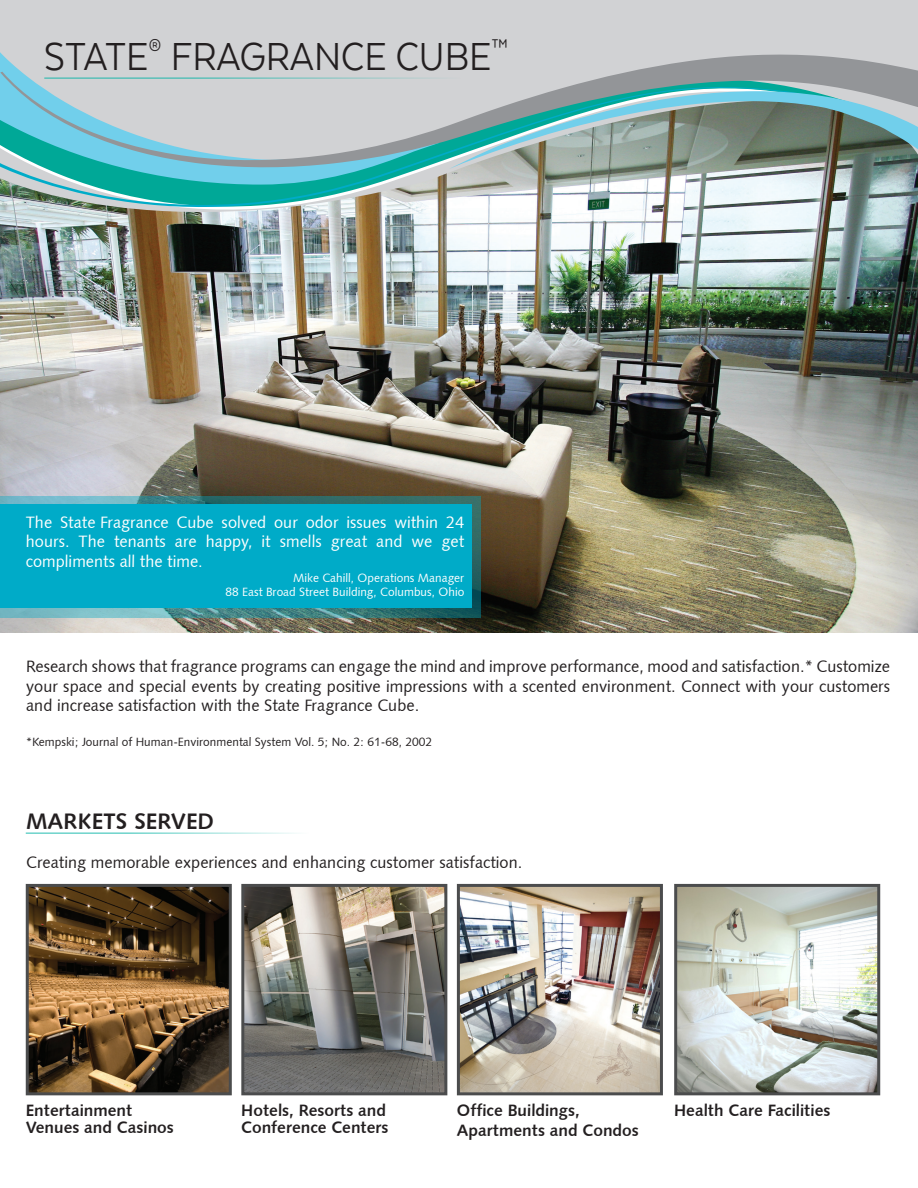
<style>
.page{position:relative;width:918px;height:1188px;background:#fff}
.page>*{position:absolute;margin:0;border:0;box-sizing:border-box;transform-origin:0 0}
.t1{font:45px "Texta Narrow";color:#231f20}
.t2{font:22.5px "Humanist 531 BT Bold A";color:#231f20}
.t3{font:16.5px/19.8px "Humanist 531 BT Roman A";color:#231f20;text-align:justify}
.t4{font:16.5px "Humanist 531 BT Bold A";color:#231f20}
.t5{font:16.5px/19.8px "Humanist 531 BT Roman A";color:#fff;text-align:justify}
.t6{font:12px "Humanist 531 BT Roman A";color:#fff}
.t7{font:12px "Humanist 531 BT Roman A";color:#231f20}
</style>
<div class="page">
<img style="left:0;top:212px;width:918px;height:421px">
<div style="left:0;top:0;width:918px;height:212px;background:#d1d2d4"></div>
<img style="left:0;top:207px;width:918px;height:3px">
<svg style="left:855px;top:169px;width:63px;height:38px;background:#8ba0a2"></svg>
<hr style="left:0;top:50px;width:439px;height:4px;background:#d1d2d4">
<svg style="left:0;top:54px;width:918px;height:37px;background:#bbc1c3"></svg>
<svg style="left:0;top:87px;width:855px;height:120px;background:#9ac4c6"></svg>
<svg style="left:449px;top:91px;width:469px;height:78px;background:#7f9e9a"></svg>
<hr style="left:44px;top:77px;width:518px;height:2px;background:#00b2a3">
<hr style="left:26px;top:832px;width:352px;height:2px;background:#00b2a3">
<img style="left:245px;top:888px;width:198px;height:203px">
<div style="left:241px;top:884px;width:206px;height:211px;border:3px solid #4b4c4d"></div>
<img style="left:461px;top:888px;width:198px;height:203px">
<div style="left:457px;top:884px;width:206px;height:211px;border:3px solid #4b4c4d"></div>
<img style="left:678px;top:888px;width:198px;height:203px">
<div style="left:674px;top:884px;width:206px;height:211px;border:3px solid #4b4c4d"></div>
<img style="left:30px;top:888px;width:198px;height:203px">
<div style="left:26px;top:884px;width:206px;height:211px;border:3px solid #4b4c4d"></div>
<svg style="left:0;top:496px;width:480px;height:121px;background:#45898d"></svg>
<div style="left:0;top:505px;width:472px;height:103px;background:#00abc8"></div>
<p class="t1" style="left:44px;top:33px;width:465px">STATE<sup>®</sup> FRAGRANCE CUBE<sup>™</sup></p>
<p class="t5" style="left:26px;top:511px;width:440px">The State Fragrance Cube solved our odor issues within 24 hours. The tenants are happy, it smells great and we get compliments all the time.</p>
<p class="t6" style="left:293px;top:570px;width:173px">Mike Cahill, Operations Manager</p>
<p class="t6" style="left:226px;top:584px;width:240px">88 East Broad Street Building, Columbus, Ohio</p>
<p class="t3" style="left:26px;top:656px;width:866px">Research shows that fragrance programs can engage the mind and improve performance, mood and satisfaction.* Customize your space and special events by creating positive impressions with a scented environment. Connect with your customers and increase satisfaction with the State Fragrance Cube.</p>
<p class="t7" style="left:26px;top:734px;width:408px">*Kempski; Journal of Human-Environmental System Vol. 5; No. 2: 61-68, 2002</p>
<p class="t2" style="left:26px;top:807px;width:190px">MARKETS SERVED</p>
<p class="t3" style="left:26px;top:852px;width:498px">Creating memorable experiences and enhancing customer satisfaction.</p>
<p class="t4" style="left:457px;top:1100px;width:125px">Office Buildings,</p>
<p class="t4" style="left:457px;top:1120px;width:183px">Apartments and Condos</p>
<p class="t4" style="left:26px;top:1100px;width:108px">Entertainment</p>
<p class="t4" style="left:674px;top:1100px;width:158px">Health Care Facilities</p>
<p class="t4" style="left:26px;top:1117px;width:150px">Venues and Casinos</p>
<p class="t4" style="left:241px;top:1100px;width:146px">Hotels, Resorts and</p>
<p class="t4" style="left:241px;top:1117px;width:149px">Conference Centers</p>
</div>
